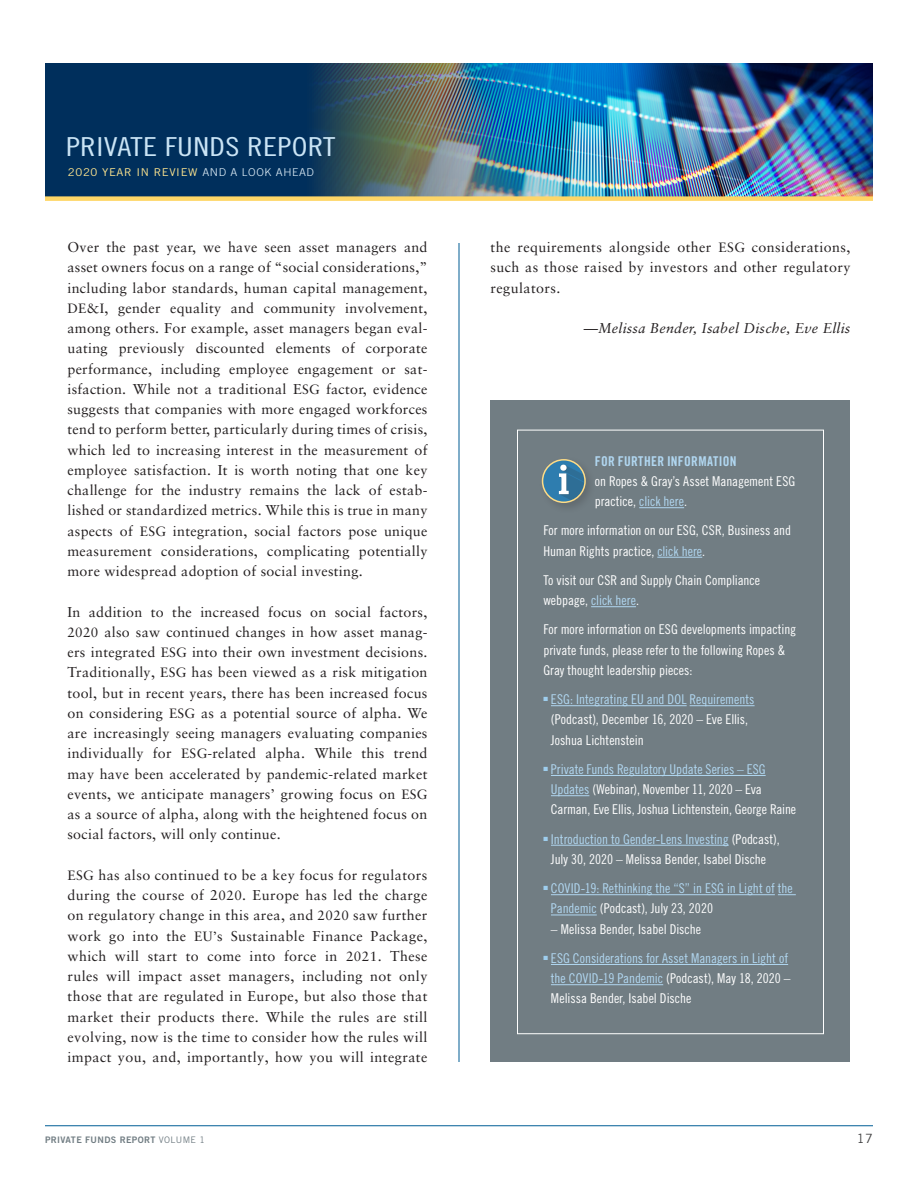
<style>
.page{position:relative;width:918px;height:1188px;background:#fff}
.page>*{position:absolute;margin:0;border:0;box-sizing:border-box;transform-origin:0 0}
.t1{font:26.1px "Trade Gothic LT Pro Cn 18";letter-spacing:.01em;color:#cae4f5;scale:1.2 1}
.PE_BODY{font:14.25px/20.2px "Sabon LT Pro";letter-spacing:.025em;color:#231f20;text-align:justify}
.PE_BODY-2{font:italic 14.25px "Sabon LT Pro";letter-spacing:.015em;color:#231f20}
.Box_Body{font:13.5px/20.2px "Trade Gothic LT Pro Cn 18";color:#fff}
.Box_Body-2{font:13.5px/20.2px "Trade Gothic LT Pro Cn 18";color:#b1d7f1}
.t2{font:12.75px "Trade Gothic LT Pro";color:#3e3e3f}
.t3{font:10.8px "Trade Gothic LT Pro";letter-spacing:.055em;color:#ffe68f;scale:1.05 1}
.t4{font:9px "Trade Gothic LT Pro Bd 2";letter-spacing:.04em;color:#717d83}
.s1{font-weight:300;color:#e3f1fa}
.s2{font-size:13.5px}
.s3{font-family:"Trade Gothic LT Pro"}
.s4{font-family:"Trade Gothic LT Pro Bd Cn 20";color:#b1d7f1}
.s5{color:#b1d7f1}
.s6{color:#fff}
</style>
<div class="page">
<hr style="left:45px;top:1125px;width:828px;height:1px;background:#005d95">
<div style="left:45px;top:63px;width:828px;height:136px;background:#002f5c"></div>
<img style="left:316px;top:63px;width:557px;height:133px">
<div style="left:45px;top:196px;width:828px;height:5px;background:#fed667"></div>
<hr style="left:459px;top:243px;width:1px;height:819px;background:#005d95">
<div style="left:490px;top:400px;width:360px;height:662px;background:#717d83"></div>
<hr style="left:639px;top:507px;width:45px;height:1px;background:#b1d7f1">
<hr style="left:657px;top:557px;width:45px;height:1px;background:#b1d7f1">
<hr style="left:591px;top:606px;width:45px;height:1px;background:#b1d7f1">
<hr style="left:551px;top:705px;width:136px;height:1px;background:#b1d7f1">
<hr style="left:690px;top:705px;width:65px;height:1px;background:#b1d7f1">
<hr style="left:551px;top:775px;width:215px;height:1px;background:#b1d7f1">
<hr style="left:551px;top:795px;width:38px;height:1px;background:#b1d7f1">
<hr style="left:551px;top:845px;width:178px;height:1px;background:#b1d7f1">
<hr style="left:551px;top:894px;width:224px;height:1px;background:#b1d7f1">
<svg style="left:778px;top:894px;width:18px;height:1px"></svg>
<hr style="left:551px;top:915px;width:46px;height:1px;background:#b1d7f1">
<hr style="left:551px;top:964px;width:237px;height:1px;background:#b1d7f1">
<hr style="left:551px;top:984px;width:112px;height:1px;background:#b1d7f1">
<div style="left:539px;top:456px;width:58px;height:58px;background:#231f20;opacity:.2"></div>
<svg style="left:543px;top:460px;width:42px;height:42px;background:#5889a4"></svg>
<div style="left:542px;top:459px;width:44px;height:44px;border:2px solid #ffdc86;border-radius:50%"></div>
<h1 class="t1" style="left:66px;top:131px;width:226px">PRIVATE FUNDS REPORT</h1>
<p class="t3" style="left:68px;top:165px;width:236px">2020 YEAR IN REVIEW <span class="s1">AND A LOOK AHEAD</span></p>
<p class="PE_BODY" style="left:68px;top:237px;width:362px">Over the past year, we have seen asset managers and asset owners focus on a range of “social considerations,” including labor standards, human capital management, <span class="s2">DE&amp;I</span>, gender equality and community involvement, among others. For example, asset managers began eval&shy;uating previously discounted elements of corporate performance, including employee engagement or sat&shy;isfaction. While not a traditional E<span class="s2">SG</span> factor, evidence suggests that companies with more engaged workforces tend to perform better, particularly during times of crisis, which led to increasing interest in the measurement of employee satisfaction. It is worth noting that one key challenge for the industry remains the lack of estab&shy;lished or standardized metrics. While this is true in many aspects of <span class="s2">ESG</span> integration, social factors pose unique measurement considerations, complicating potentially more widespread adoption of social investing.</p>
<p class="PE_BODY" style="left:68px;top:601px;width:362px">In addition to the increased focus on social factors, <span class="s2">2020</span> also saw continued changes in how asset manag&shy;ers integrated <span class="s2">ESG</span> into their own investment decisions.<br>Traditionally, <span class="s2">ESG</span> has been viewed as a risk mitigation tool, but in recent years, there has been increased focus on considering <span class="s2">ESG</span> as a potential source of alpha. We are increasingly seeing managers evaluating companies individually for <span class="s2">ESG</span>-related alpha. While this trend may have been accelerated by pandemic-related market events, we anticipate managers’ growing focus on <span class="s2">ESG </span>as a source of alpha, along with the heightened focus on social factors, will only continue.</p>
<p class="PE_BODY" style="left:68px;top:864px;width:362px"><span class="s2">ESG</span> has also continued to be a key focus for regulators during the course of 2<span class="s2">020</span>. Europe has led the charge on regulatory change in this area, and <span class="s2">2020</span> saw further work go into the <span class="s2">EU’</span>s Sustainable Finance Package, which will start to come into force in <span class="s2">2021</span>. These rules will impact asset managers, including not only those that are regulated in Europe, but also those that market their products there. While the rules are still evolving, now is the time to consider how the rules will impact you, and, importantly, how you will integrate</p>
<p class="t4" style="left:45px;top:1134px;width:162px">PRIVATE FUNDS REPORT <span class="s3">VOLUME 1</span></p>
<p class="PE_BODY" style="left:490px;top:237px;width:362px">the requirements alongside other <span class="s2">ESG</span> considerations, such as those raised by investors and other regulatory regulators.</p>
<p class="PE_BODY-2" style="left:584px;top:319px;width:268px">—Melissa Bender, Isabel Dische, Eve Ellis</p>
<p class="Box_Body" style="left:595px;top:451px;width:202px"><span class="s4">FOR FURTHER INFORMATION<br></span>on Ropes &amp; Gray’s Asset Management ESG practice, <span class="s5">click here</span>.</p>
<p class="Box_Body" style="left:543px;top:520px;width:249px">For more information on our ESG, CSR, Business and<br>Human Rights practice, <span class="s5">click here</span>.</p>
<p class="Box_Body" style="left:543px;top:570px;width:218px">To visit our CSR and Supply Chain Compliance webpage, <span class="s5">click here</span>.</p>
<p class="Box_Body" style="left:543px;top:619px;width:254px">For more information on ESG developments impacting private funds, please refer to the following Ropes &amp;<br>Gray thought leadership pieces:</p>
<p class="Box_Body" style="left:551px;top:689px;width:205px;text-indent:-8px"><sup>■</sup> <span class="s5">ESG: Integrating EU and DOL Requirements </span>(Podcast), December 16, 2020 – Eve Ellis,<br>Joshua Lichtenstein</p>
<p class="Box_Body" style="left:551px;top:759px;width:247px;text-indent:-8px"><sup>■</sup> <span class="s5">Private Funds Regulatory Update Series – ESG<br>Updates</span> (Webinar), November 11, 2020 – Eva<br>Carman, Eve Ellis, Joshua Lichtenstein, George Raine</p>
<p class="Box_Body" style="left:543px;top:829px;width:238px;text-align:center"><sup>■</sup> <span class="s5">Introduction to Gender-Lens Investing</span> (Podcast),<br>July 30, 2020 – Melissa Bender, Isabel Dische</p>
<p class="Box_Body-2" style="left:551px;top:878px;width:243px;text-indent:-8px"><sup>■</sup> COVID-19: Rethinking the “S” in ESG in Light of the<br>Pandemic <span class="s6">(Podcast), July 23, 2020</span></p>
<p class="Box_Body" style="left:551px;top:919px;width:152px">– Melissa Bender, Isabel Dische</p>
<p class="Box_Body-2" style="left:551px;top:948px;width:241px;text-indent:-8px"><sup>■</sup> ESG Considerations for Asset Managers in Light of the COVID-19 Pandemic <span class="s6">(Podcast), May 18, 2020 –<br>Melissa Bender, Isabel Dische</span></p>
<p class="t2" style="left:857px;top:1131px;width:18px">17</p>
</div>
